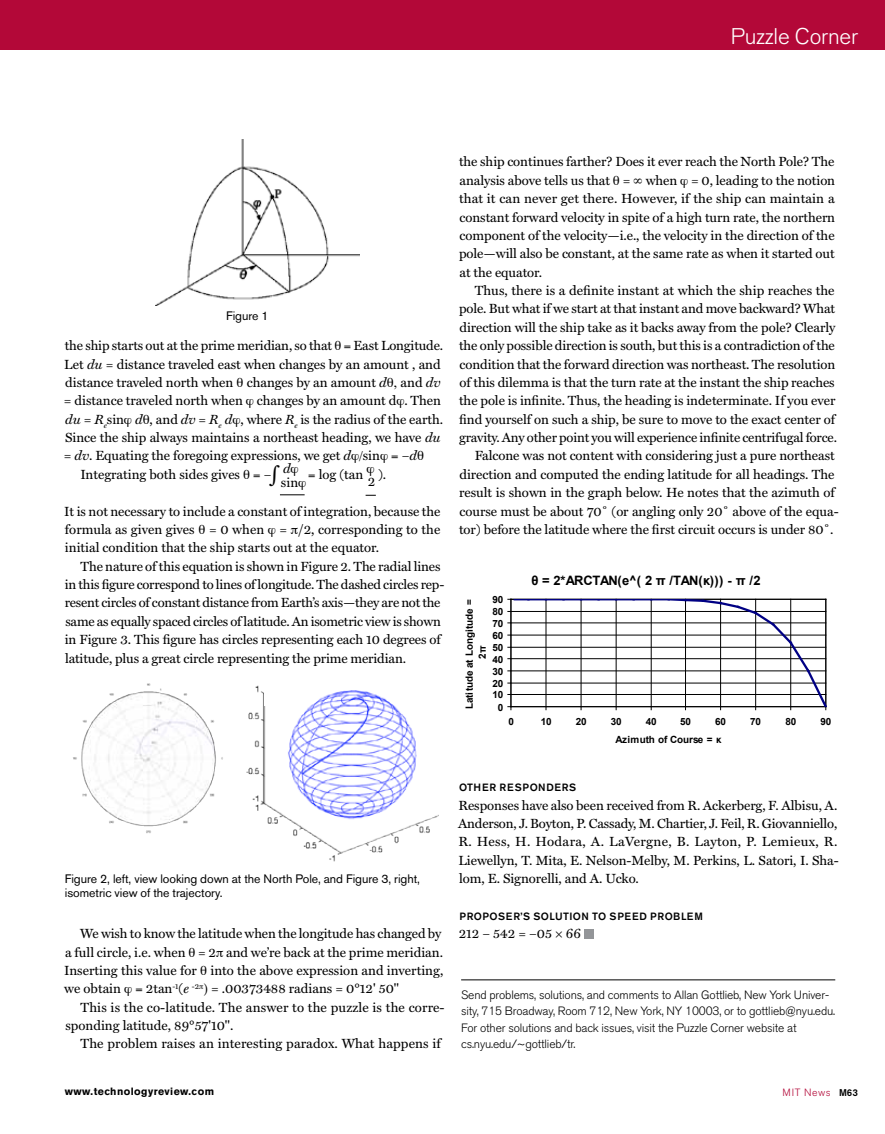
<style>
.page{position:relative;width:885px;height:1134px;background:#fff}
.page>*{position:absolute;margin:0;border:0;box-sizing:border-box;transform-origin:0 0}
.t1{font:300 22.5px "Akzidenz Grotesk BE";letter-spacing:-.01em;color:#fff}
.t2{font:13.35px/18.3px "Miller Text";letter-spacing:-.005em;color:#000}
.t3{font:700 12.9px "Arial";letter-spacing:-.025em;color:#000}
.t4{font:12.15px/13.8px "Akzidenz Grotesk BE";letter-spacing:-.005em;color:#000}
.t5{font:300 12px/16.5px "Akzidenz Grotesk BE";letter-spacing:-.015em;color:#000}
.t6{font:500 10.5px "Akzidenz Grotesk BE";letter-spacing:.05em;color:#000}
.t7{font:700 10.5px "Akzidenz Grotesk BE";letter-spacing:.04em;color:#000}
.t8{font:500 10.5px "Akzidenz Grotesk BE";letter-spacing:.08em;color:#000}
.t9{font:300 10.5px "Akzidenz Grotesk BE";letter-spacing:.05em;color:#b30838}
.t10{font:700 9.9px/12.9px "Arial";letter-spacing:.005em;color:#000;text-align:center}
.t11{font:700 9.9px "Arial";letter-spacing:-.02em;color:#000}
.s1{font-style:italic}
.s2{font-weight:500;font-size:9.75px;color:#000}
</style>
<div class="page">
<div style="left:0;top:0;width:884px;height:50px;background:#b30838"></div>
<div style="left:584px;top:929px;width:9px;height:9px;background:#939598"></div>
<hr style="left:461px;top:980px;width:374px;height:1px;background:#000">
<svg style="left:507px;top:598px;width:320px;height:113px"></svg>
<img style="left:155px;top:139px;width:204px;height:167px">
<img style="left:73px;top:683px;width:150px;height:150px">
<img style="left:246px;top:685px;width:192px;height:177px">
<div style="left:400px;top:670px;width:42px;height:37px;background:#fff"></div>
<div style="left:264px;top:668px;width:42px;height:38px;background:#fff"></div>
<svg style="left:280px;top:494px;width:25px;height:2px"></svg>
<h1 class="t1" style="left:730px;top:24px;width:129px">Puzzle Corner</h1>
<p class="t4" style="left:226px;top:309px;width:44px">Figure 1</p>
<p class="t2" style="left:64px;top:337px;width:380px;text-indent:289px">East Longitude.<br>Let <span class="s1">du</span> = distance traveled east when changes by an amount , and distance traveled north when changes by an amount <span class="s1">d</span> and <span class="s1">dv </span>= distance traveled north when changes by an amount d . Then <span class="s1">du</span> = <span class="s1">R</span><sub>e</sub>sin <span class="s1">d</span> , and <span class="s1">dv</span> = <span class="s1">R</span><sub>e</sub> <span class="s1">d</span> , where <span class="s1">R</span><sub>e</sub> is the radius of the earth.<br>Since the ship always maintains a northeast heading, we have <span class="s1">du </span>= <span class="s1">dv</span>. Equating the foregoing expressions, we get <span class="s1">d</span> sin</p>
<p class="t2" style="left:65px;top:337px;width:269px">the ship starts out at the prime meridian, so that</p>
<p class="t2" style="left:402px;top:447px;width:17px">−<span class="s1">d</span></p>
<p class="t2" style="left:80px;top:465px;width:161px">Integrating both sides gives</p>
<p class="t2" style="left:264px;top:465px;width:28px">−∫ <sup>d</sup></p>
<p class="t2" style="left:318px;top:465px;width:46px">log (tan</p>
<p class="t2" style="left:378px;top:465px;width:10px">).</p>
<p class="t2" style="left:64px;top:468px;width:378px;line-height:29px;text-indent:217px">sin<br>It is not necessary to include a constant of integration, because the</p>
<p class="t2" style="left:65px;top:521px;width:377px">formula as given gives = 0 when = /2, corresponding to the initial condition that the ship starts out at the equator.</p>
<p class="t2" style="left:65px;top:557px;width:381px;text-indent:16px">The nature of this equation is shown in Figure 2. The radial lines in this figure correspond to lines of longitude. The dashed circles rep&shy;resent circles of constant distance from Earth’s axis—they are not the same as equally spaced circles of latitude. An isometric view is shown in Figure 3. This figure has circles representing each 10 degrees of latitude, plus a great circle representing the prime meridian.</p>
<p class="t2" style="left:368px;top:473px;width:9px">2</p>
<p class="t2" style="left:459px;top:153px;width:377px;text-align:justify">the ship continues farther? Does it ever reach the North Pole? The analysis above tells us that = ∞ when = 0, leading to the notion that it can never get there. However, if the ship can maintain a constant forward velocity in spite of a high turn rate, the northern component of the velocity—i.e., the velocity in the direction of the pole—will also be constant, at the same rate as when it started out at the equator.</p>
<p class="t2" style="left:474px;top:282px;width:361px">Thus, there is a definite instant at which the ship reaches the</p>
<p class="t2" style="left:459px;top:300px;width:377px">pole. But what if we start at that instant and move backward? What</p>
<p class="t2" style="left:459px;top:318px;width:377px">direction will the ship take as it backs away from the pole? Clearly</p>
<p class="t2" style="left:459px;top:337px;width:377px">the only possible direction is south, but this is a contradiction of the</p>
<p class="t2" style="left:459px;top:355px;width:377px">condition that the forward direction was northeast. The resolution</p>
<p class="t2" style="left:459px;top:374px;width:376px">of this dilemma is that the turn rate at the instant the ship reaches</p>
<p class="t2" style="left:459px;top:392px;width:378px">the pole is infinite. Thus, the heading is indeterminate. If you ever</p>
<p class="t2" style="left:459px;top:410px;width:377px">find yourself on such a ship, be sure to move to the exact center of</p>
<p class="t2" style="left:459px;top:429px;width:379px">gravity. Any other point you will experience infinite centrifugal force.</p>
<p class="t2" style="left:474px;top:447px;width:361px">Falcone was not content with considering just a pure northeast</p>
<p class="t2" style="left:459px;top:465px;width:376px">direction and computed the ending latitude for all headings. The</p>
<p class="t2" style="left:459px;top:484px;width:377px">result is shown in the graph below. He notes that the azimuth of</p>
<p class="t2" style="left:459px;top:502px;width:380px">course must be about 70˚ (or angling only 20˚ above of the equa-</p>
<p class="t2" style="left:459px;top:521px;width:376px">tor) before the latitude where the first circuit occurs is under 80˚.</p>
<p class="t11" style="left:492px;top:593px;width:12px">90</p>
<p class="t10" style="left:463px;top:709px;width:111px;rotate:-90deg">Latitude at Longitude =<br>2π</p>
<p class="t11" style="left:492px;top:605px;width:12px">80</p>
<p class="t11" style="left:492px;top:617px;width:12px">70</p>
<p class="t11" style="left:492px;top:629px;width:12px">60</p>
<p class="t11" style="left:492px;top:641px;width:12px">50</p>
<p class="t11" style="left:492px;top:653px;width:12px">40</p>
<p class="t11" style="left:492px;top:665px;width:12px">30</p>
<p class="t11" style="left:492px;top:677px;width:12px">20</p>
<p class="t11" style="left:492px;top:688px;width:12px">10</p>
<p class="t11" style="left:498px;top:701px;width:7px">0</p>
<p class="t3" style="left:531px;top:572px;width:230px">θ = 2*ARCTAN(e^( 2 π /TAN(κ))) - π /2</p>
<p class="t11" style="left:508px;top:715px;width:7px">0</p>
<p class="t11" style="left:540px;top:715px;width:12px">10</p>
<p class="t11" style="left:575px;top:715px;width:12px">20</p>
<p class="t11" style="left:610px;top:715px;width:12px">30</p>
<p class="t11" style="left:645px;top:715px;width:12px">40</p>
<p class="t11" style="left:680px;top:715px;width:12px">50</p>
<p class="t11" style="left:715px;top:715px;width:12px">60</p>
<p class="t11" style="left:750px;top:715px;width:12px">70</p>
<p class="t11" style="left:785px;top:715px;width:12px">80</p>
<p class="t11" style="left:820px;top:715px;width:12px">90</p>
<p class="t10" style="left:615px;top:733px;width:108px">Azimuth of Course = κ</p>
<p class="t4" style="left:65px;top:872px;width:357px">Figure 2, left, view looking down at the North Pole, and Figure 3, right, isometric view of the trajectory.</p>
<p class="t2" style="left:64px;top:925px;width:380px;text-indent:16px">We wish to know the latitude when the longitude has changed by a full circle, i.e. when = 2 and we’re back at the prime meridian.<br>Inserting this value for into the above expression and inverting, we obtain</p>
<p class="t2" style="left:146px;top:980px;width:255px">2tan<sup>-1</sup>(<span class="s1">e</span> <sup>-2</sup> = .00373488 radians = 0°12' 50"</p>
<p class="t2" style="left:80px;top:998px;width:365px">This is the co-latitude. The answer to the puzzle is the corre-</p>
<p class="t2" style="left:65px;top:1017px;width:169px">sponding latitude, 89°57'10".</p>
<p class="t2" style="left:80px;top:1035px;width:362px">The problem raises an interesting paradox. What happens if</p>
<p class="t8" style="left:459px;top:781px;width:119px">OTHER RESPONDERS</p>
<p class="t2" style="left:458px;top:796px;width:382px;text-align:justify">Responses have also been received from R. Ackerberg, F. Albisu, A.<br>Anderson, J. Boyton, P. Cassady, M. Chartier, J. Feil, R. Giovanniello, R. Hess, H. Hodara, A. LaVergne, B. Layton, P. Lemieux, R.<br>Liewellyn, T. Mita, E. Nelson-Melby, M. Perkins, L. Satori, I. Sha&shy;lom, E. Signorelli, and A. Ucko.</p>
<p class="t6" style="left:459px;top:910px;width:245px">PROPOSER’S SOLUTION TO SPEED PROBLEM</p>
<p class="t2" style="left:458px;top:925px;width:124px">212 − 542 = −05 ≈ 66</p>
<p class="t5" style="left:461px;top:987px;width:375px">Send problems, solutions, and comments to Allan Gottlieb, New York Univer&shy;sity, 715 Broadway, Room 712, New York, NY 10003, or to gottlieb@nyu.edu.<br>For other solutions and back issues, visit the Puzzle Corner website at cs.nyu.edu/~gottlieb/tr.</p>
<p class="t7" style="left:65px;top:1085px;width:151px">www.technologyreview.com</p>
<p class="t9" style="left:782px;top:1086px;width:77px">MIT News <span class="s2">M63</span></p>
</div>
